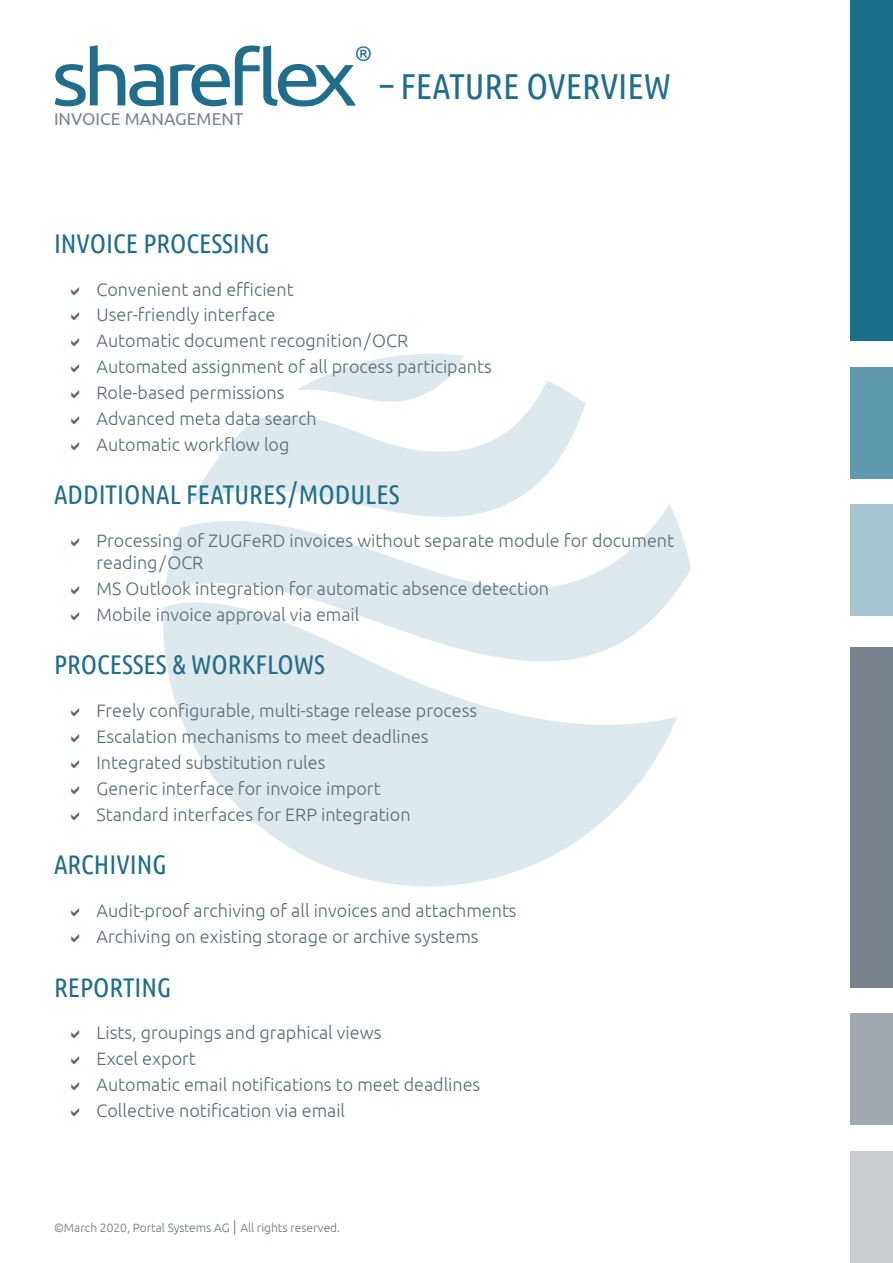
<style>
.page{position:relative;width:893px;height:1263px;background:#fff}
.page>*{position:absolute;margin:0;border:0;box-sizing:border-box;transform-origin:0 0}
.t1{font:36px "Ubuntu Condensed";color:#226e8a}
.Überschrift_2_Produk{font:27px "Ubuntu Condensed";color:#226e8a}
.t2{font:21.3px "Ubuntu";color:#226e8a}
.t3{font:300 18px/21.6px "Ubuntu";color:#556d76}
.t4{font:17.1px "Ubuntu";letter-spacing:.005em;color:#78838e}
.t5{font:300 12px "Ubuntu";color:#667581}
.s1{font-size:15px}
</style>
<div class="page">
<div style="left:850px;top:647px;width:43px;height:340px;background:#78828d"></div>
<div style="left:850px;top:1014px;width:43px;height:111px;background:#a0a7af"></div>
<div style="left:850px;top:1152px;width:43px;height:111px;background:#c9cdd1"></div>
<div style="left:850px;top:0;width:43px;height:340px;background:#1b6e8a"></div>
<div style="left:850px;top:367px;width:43px;height:111px;background:#5f99ad"></div>
<div style="left:850px;top:505px;width:43px;height:111px;background:#a4c5d0"></div>
<svg style="left:191px;top:380px;width:394px;height:124px;fill:#dde9ed"></svg>
<svg style="left:165px;top:504px;width:526px;height:97px"></svg>
<svg style="left:296px;top:354px;width:168px;height:58px"></svg>
<svg style="left:163px;top:601px;width:514px;height:286px;fill:#dde9ed"></svg>
<svg style="left:55px;top:45px;width:109px;height:61px"></svg>
<svg style="left:170px;top:45px;width:186px;height:62px"></svg>
<p class="t4" style="left:54px;top:109px;width:191px">INVOICE MANAGEMENT</p>
<p class="t2" style="left:355px;top:40px;width:19px">®</p>
<p class="t1" style="left:380px;top:64px;width:292px">– FEATURE OVERVIEW</p>
<p class="Überschrift_2_Produk" style="left:54px;top:226px;width:217px">INVOICE PROCESSING</p>
<p class="t3" style="left:97px;top:278px;width:199px">Convenient and efficient</p>
<p class="t3" style="left:97px;top:304px;width:180px">User-friendly interface</p>
<p class="t3" style="left:97px;top:330px;width:313px">Automatic document recognition/OCR</p>
<p class="t3" style="left:97px;top:355px;width:397px">Automated assignment of all process participants</p>
<p class="t3" style="left:97px;top:381px;width:189px">Role-based permissions</p>
<p class="t3" style="left:97px;top:407px;width:222px">Advanced meta data search</p>
<p class="t3" style="left:97px;top:433px;width:194px">Automatic workflow log</p>
<p class="Überschrift_2_Produk" style="left:54px;top:478px;width:347px">ADDITIONAL FEATURES/MODULES</p>
<p class="t3" style="left:97px;top:530px;width:579px">Processing of ZUGFeRD invoices without separate module for document reading/OCR</p>
<p class="t3" style="left:97px;top:577px;width:454px">MS Outlook integration for automatic absence detection</p>
<p class="t3" style="left:97px;top:603px;width:264px">Mobile invoice approval via email</p>
<p class="Überschrift_2_Produk" style="left:54px;top:648px;width:272px">PROCESSES &amp; WORKFLOWS</p>
<p class="t3" style="left:97px;top:699px;width:382px">Freely configurable, multi-stage release process</p>
<p class="t3" style="left:97px;top:725px;width:334px">Escalation mechanisms to meet deadlines</p>
<p class="t3" style="left:97px;top:751px;width:230px">Integrated substitution rules</p>
<p class="t3" style="left:97px;top:777px;width:286px">Generic interface for invoice import</p>
<p class="t3" style="left:97px;top:803px;width:316px">Standard interfaces for ERP integration</p>
<p class="Überschrift_2_Produk" style="left:54px;top:848px;width:114px">ARCHIVING</p>
<p class="t3" style="left:97px;top:899px;width:422px">Audit-proof archiving of all invoices and attachments</p>
<p class="t3" style="left:97px;top:925px;width:384px">Archiving on existing storage or archive systems</p>
<p class="Überschrift_2_Produk" style="left:54px;top:970px;width:119px">REPORTING</p>
<p class="t3" style="left:97px;top:1022px;width:286px">Lists, groupings and graphical views</p>
<p class="t3" style="left:97px;top:1048px;width:101px">Excel export</p>
<p class="t3" style="left:97px;top:1073px;width:385px">Automatic email notifications to meet deadlines</p>
<p class="t3" style="left:97px;top:1099px;width:250px">Collective notification via email</p>
<p class="t5" style="left:54px;top:1220px;width:288px">©March 2020, Portal Systems AG <span class="s1">|</span> All rights reserved.</p>
</div>
